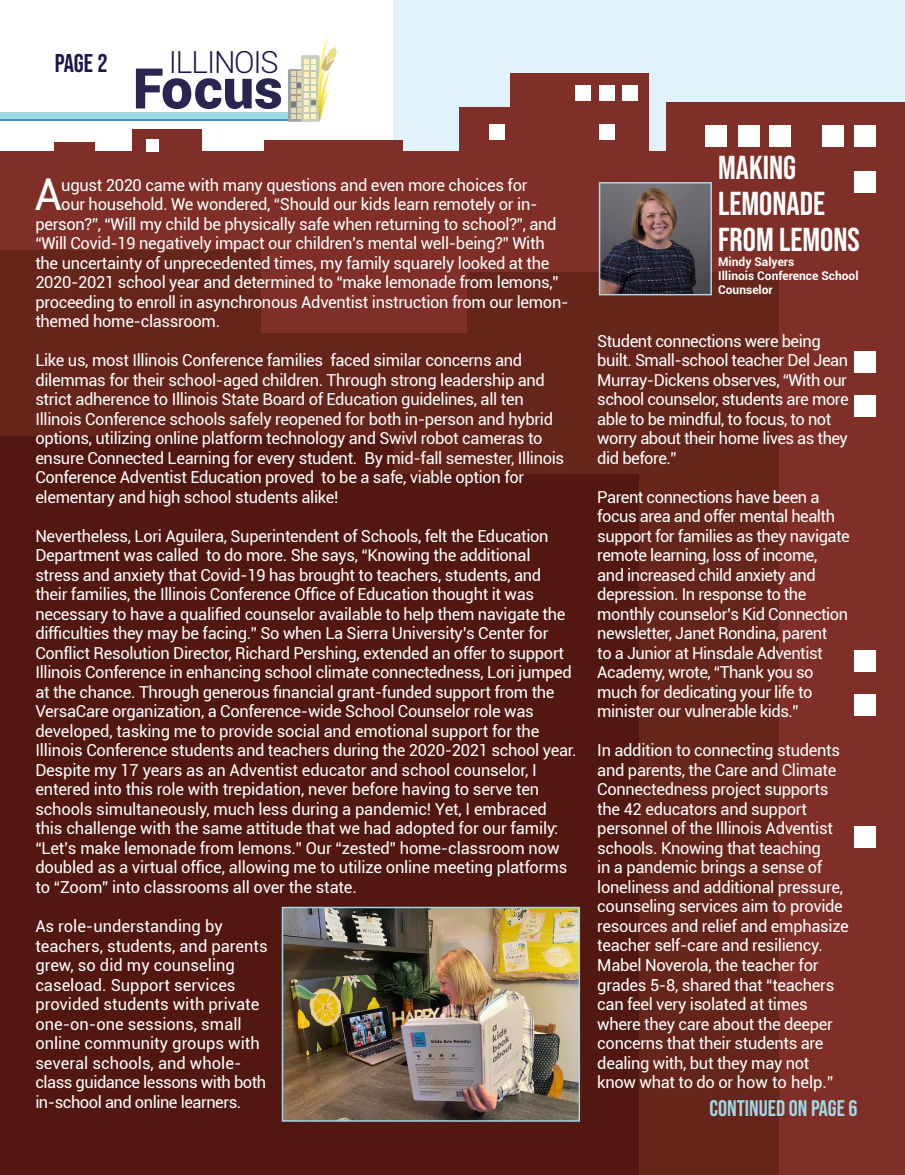
<style>
.page{position:relative;width:905px;height:1175px;background:#fff}
.page>*{position:absolute;margin:0;border:0;box-sizing:border-box;transform-origin:0 0}
.t1{font:900 56.1px "Roboto";color:#282551}
.t2{font:43.95px "Roboto";color:#fff}
.t3{font:33px/36px "Bebas Neue";color:#fff}
.t4{font:300 30.45px "Roboto";letter-spacing:-.04em;color:#1c164f}
.t5{font:25.5px "Bebas Neue";color:#1c164f}
.t6{font:22.5px "Bebas Neue";color:#a0d8e7}
.t7{font:16.5px/19.5px "Roboto";letter-spacing:-.02em;color:#fff}
.t8{font:16.5px/19.5px "Roboto";color:#fff}
.t9{font:700 12px/14.4px "Roboto";color:#fff}
</style>
<div class="page">
<div style="left:393px;top:0;width:511px;height:177px;background:#e0f3fc"></div>
<div style="left:0;top:151px;width:904px;height:1023px;background:#7f2f27"></div>
<div style="left:666px;top:102px;width:238px;height:168px;background:#7f2f27"></div>
<div style="left:509px;top:74px;width:139px;height:149px;background:#7f2f27"></div>
<div style="left:459px;top:107px;width:139px;height:149px;background:#7f2f27"></div>
<div style="left:264px;top:141px;width:139px;height:149px;background:#7f2f27"></div>
<div style="left:133px;top:129px;width:69px;height:149px;background:#7f2f27"></div>
<div style="left:54px;top:143px;width:40px;height:149px;background:#7f2f27"></div>
<div style="left:854px;top:126px;width:22px;height:21px;background:#fff"></div>
<div style="left:854px;top:171px;width:22px;height:22px;background:#fff"></div>
<div style="left:854px;top:351px;width:22px;height:22px;background:#fff"></div>
<div style="left:854px;top:650px;width:22px;height:21px;background:#fff"></div>
<div style="left:854px;top:395px;width:22px;height:22px;background:#fff"></div>
<div style="left:854px;top:694px;width:22px;height:22px;background:#fff"></div>
<div style="left:854px;top:825px;width:22px;height:22px;background:#fff"></div>
<div style="left:822px;top:126px;width:21px;height:21px;background:#fff"></div>
<div style="left:769px;top:126px;width:21px;height:21px;background:#fff"></div>
<div style="left:621px;top:85px;width:16px;height:16px;background:#fff"></div>
<div style="left:737px;top:126px;width:22px;height:21px;background:#fff"></div>
<div style="left:598px;top:85px;width:16px;height:16px;background:#fff"></div>
<div style="left:598px;top:124px;width:16px;height:16px;background:#fff"></div>
<div style="left:489px;top:124px;width:16px;height:16px;background:#fff"></div>
<div style="left:146px;top:139px;width:13px;height:12px;background:#fff"></div>
<div style="left:705px;top:126px;width:22px;height:21px;background:#fff"></div>
<div style="left:575px;top:85px;width:16px;height:16px;background:#fff"></div>
<div style="left:0;top:251px;width:260px;height:923px;background:#66251b"></div>
<div style="left:239px;top:333px;width:261px;height:841px;background:#66251b"></div>
<div style="left:467px;top:272px;width:311px;height:902px;background:#66251b"></div>
<div style="left:260px;top:474px;width:378px;height:700px;background:#511710"></div>
<div style="left:0;top:437px;width:393px;height:737px;background:#511710"></div>
<div style="left:0;top:114px;width:292px;height:7px;background:#488cca"></div>
<div style="left:0;top:112px;width:292px;height:7px;background:#a0d8e7"></div>
<svg style="left:288px;top:36px;width:49px;height:86px"></svg>
<img style="left:601px;top:185px;width:108px;height:107px">
<div style="left:598px;top:182px;width:114px;height:113px;border:2px solid #a0d8e7"></div>
<img style="left:285px;top:909px;width:292px;height:209px">
<div style="left:282px;top:906px;width:298px;height:215px;border:2px solid #a0d8e7"></div>
<h3 class="t5" style="left:55px;top:48px;width:54px">PAGE 2</h3>
<h3 class="t4" style="left:169px;top:41px;width:112px">ILLINOIS</h3>
<h1 class="t1" style="left:133px;top:49px;width:152px">Focus</h1>
<h2 class="t2" style="left:34px;top:164px;width:29px">A</h2>
<p class="t7" style="left:61px;top:174px;width:467px">ugust 2020 came with many questions and even more choices for</p>
<p class="t7" style="left:61px;top:194px;width:477px">our household. We wondered, “Should our kids learn remotely or in-</p>
<p class="t7" style="left:35px;top:213px;width:522px">person?”, “Will my child be physically safe when returning to school?”, and</p>
<p class="t7" style="left:35px;top:233px;width:511px">“Will Covid-19 negatively impact our children’s mental well-being?” With</p>
<p class="t7" style="left:35px;top:252px;width:515px">the uncertainty of unprecedented times, my family squarely looked at the</p>
<p class="t7" style="left:35px;top:272px;width:524px">2020-2021 school year and determined to “make lemonade from lemons,”</p>
<p class="t7" style="left:35px;top:291px;width:534px">proceeding to enroll in asynchronous Adventist instruction from our lemon-</p>
<p class="t7" style="left:35px;top:311px;width:186px">themed home-classroom.</p>
<p class="t7" style="left:35px;top:350px;width:530px">Like us, most Illinois Conference families faced similar concerns and dilemmas for their school-aged children. Through strong leadership and strict adherence to Illinois State Board of Education guidelines, all ten Illinois Conference schools safely reopened for both in-person and hybrid options, utilizing online platform technology and Swivl robot cameras to ensure Connected Learning for every student. By mid-fall semester, Illinois Conference Adventist Education proved to be a safe, viable option for elementary and high school students alike!</p>
<p class="t7" style="left:35px;top:525px;width:543px">Nevertheless, Lori Aguilera, Superintendent of Schools, felt the Education Department was called to do more. She says, “Knowing the additional stress and anxiety that Covid-19 has brought to teachers, students, and their families, the Illinois Conference Office of Education thought it was necessary to have a qualified counselor available to help them navigate the difficulties they may be facing.” So when La Sierra University’s Center for Conflict Resolution Director, Richard Pershing, extended an offer to support Illinois Conference in enhancing school climate connectedness, Lori jumped at the chance. Through generous financial grant-funded support from the VersaCare organization, a Conference-wide School Counselor role was developed, tasking me to provide social and emotional support for the Illinois Conference students and teachers during the 2020-2021 school year.<br>Despite my 17 years as an Adventist educator and school counselor, I entered into this role with trepidation, never before having to serve ten schools simultaneously, much less during a pandemic! Yet, I embraced this challenge with the same attitude that we had adopted for our family: “Let’s make lemonade from lemons.” Our “zested” home-classroom now doubled as a virtual office, allowing me to utilize online meeting platforms to “Zoom” into classrooms all over the state.</p>
<p class="t8" style="left:35px;top:915px;width:234px">As role-understanding by teachers, students, and parents grew, so did my counseling caseload. Support services provided students with private one-on-one sessions, small online community groups with several schools, and whole&shy;class guidance lessons with both in-school and online learners.</p>
<h3 class="t3" style="left:718px;top:149px;width:143px">MAKING<br>LEMONADE<br>FROM LEMONS</h3>
<p class="t9" style="left:718px;top:254px;width:142px">Mindy Salyers<br>Illinois Conference School<br>Counselor</p>
<p class="t7" style="left:597px;top:330px;width:253px">Student connections were being built. Small-school teacher Del Jean<br>Murray-Dickens observes, “With our school counselor, students are more able to be mindful, to focus, to not worry about their home lives as they did before.”</p>
<p class="t7" style="left:597px;top:486px;width:254px">Parent connections have been a focus area and offer mental health support for families as they navigate remote learning, loss of income,<br>and increased child anxiety and depression. In response to the monthly counselor’s Kid Connection newsletter, Janet Rondina, parent<br>to a Junior at Hinsdale Adventist Academy, wrote, “Thank you so much for dedicating your life to minister our vulnerable kids.”</p>
<p class="t7" style="left:597px;top:740px;width:253px">In addition to connecting students and parents, the Care and Climate<br>Connectedness project supports the 42 educators and support personnel of the Illinois Adventist schools. Knowing that teaching<br>in a pandemic brings a sense of loneliness and additional pressure, counseling services aim to provide resources and relief and emphasize teacher self-care and resiliency.<br>Mabel Noverola, the teacher for grades 5-8, shared that “teachers can feel very isolated at times where they care about the deeper concerns that their students are dealing with, but they may not know what to do or how to help.”</p>
<h3 class="t6" style="left:709px;top:1095px;width:149px">CONTINUED ON PAGE 6</h3>
</div>
